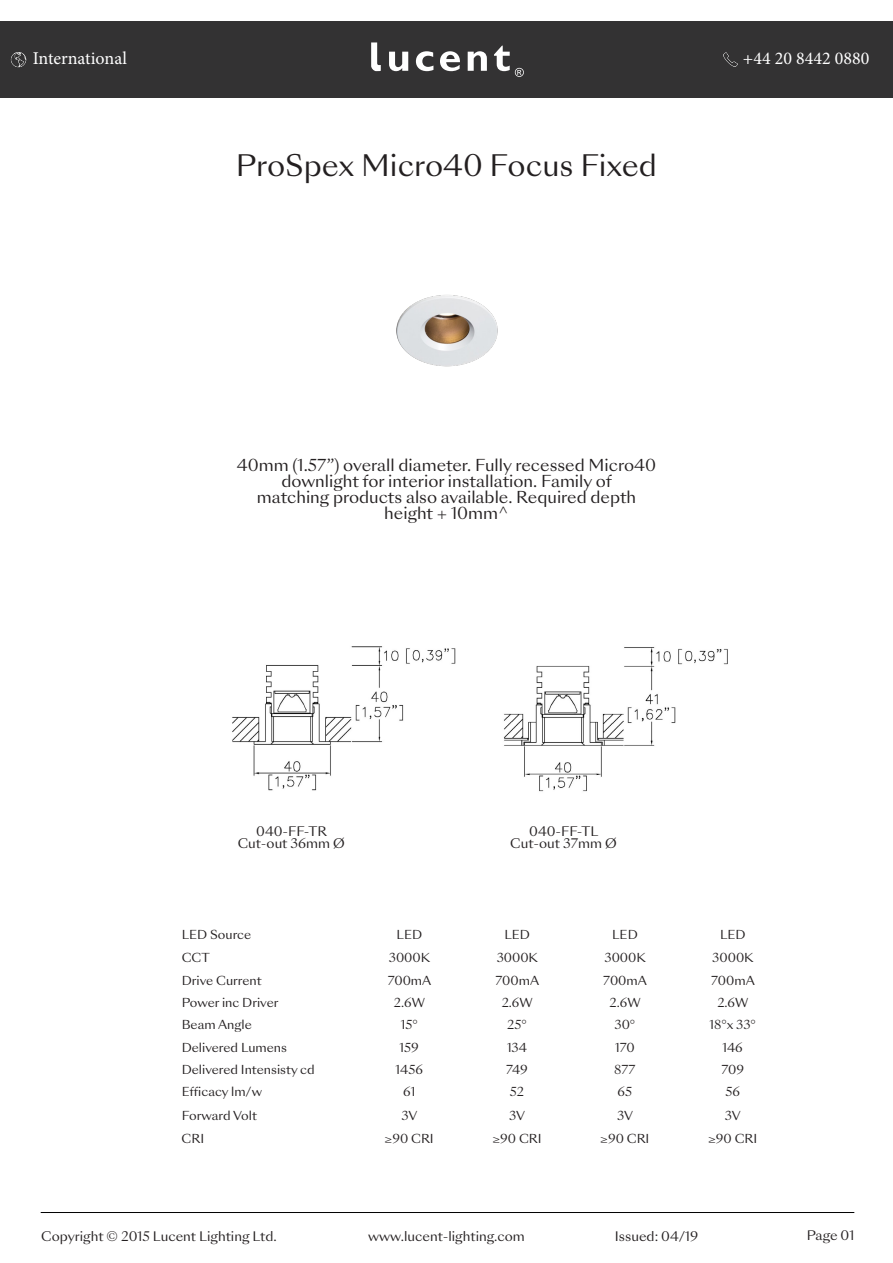
<style>
.page{position:relative;width:893px;height:1263px;background:#fff}
.page>*{position:absolute;margin:0;border:0;box-sizing:border-box;transform-origin:0 0}
.t1{font:28.65px "Sang Bleu Sunrise";color:#231f20}
.t2{font:18px "Minion Pro";color:#fff}
.t3{font:15.9px/15.9px "Sang Bleu Sunrise";color:#231f20;text-align:center}
.t4{font:12.75px/12.8px "Sang Bleu Sunrise";color:#231f20;text-align:center}
.t5{font:12px "Sang Bleu Sunrise";color:#231f20}
</style>
<div class="page">
<div style="left:0;top:21px;width:893px;height:77px;background:#333233"></div>
<img style="left:396px;top:295px;width:102px;height:72px">
<img style="left:232px;top:646px;width:224px;height:145px">
<hr style="left:41px;top:1212px;width:813px;height:1px;background:#000">
<svg style="left:389px;top:52px;width:19px;height:19px"></svg>
<svg style="left:416px;top:51px;width:17px;height:20px"></svg>
<svg style="left:440px;top:51px;width:20px;height:20px"></svg>
<svg style="left:468px;top:51px;width:19px;height:20px"></svg>
<svg style="left:371px;top:42px;width:10px;height:29px"></svg>
<svg style="left:494px;top:46px;width:30px;height:31px"></svg>
<img style="left:504px;top:647px;width:224px;height:145px">
<img style="left:11px;top:52px;width:15px;height:15px">
<img style="left:723px;top:52px;width:15px;height:15px">
<h2 class="t2" style="left:33px;top:47px;width:96px">International</h2>
<h2 class="t2" style="left:743px;top:47px;width:128px">+44 20 8442 0880</h2>
<h1 class="t1" style="left:236px;top:146px;width:423px">ProSpex Micro40 Focus Fixed</h1>
<h3 class="t3" style="left:237px;top:458px;width:421px">40mm (1.57”) overall diameter. Fully recessed Micro40 downlight for interior installation. Family of<br>matching products also available. Required depth height + 10mm^</h3>
<p class="t4" style="left:238px;top:825px;width:109px">040-FF-TR<br>Cut-out 36mm Ø</p>
<p class="t4" style="left:510px;top:825px;width:108px">040-FF-TL<br>Cut-out 37mm Ø</p>
<p class="t5" style="left:182px;top:926px;width:71px">LED Source</p>
<p class="t5" style="left:397px;top:926px;width:27px">LED</p>
<p class="t5" style="left:504px;top:926px;width:27px">LED</p>
<p class="t5" style="left:612px;top:926px;width:27px">LED</p>
<p class="t5" style="left:720px;top:926px;width:27px">LED</p>
<p class="t5" style="left:182px;top:949px;width:30px">CCT</p>
<p class="t5" style="left:389px;top:949px;width:43px">3000K</p>
<p class="t5" style="left:497px;top:949px;width:43px">3000K</p>
<p class="t5" style="left:604px;top:949px;width:43px">3000K</p>
<p class="t5" style="left:712px;top:949px;width:43px">3000K</p>
<p class="t5" style="left:182px;top:972px;width:81px">Drive Current</p>
<p class="t5" style="left:388px;top:972px;width:45px">700mA</p>
<p class="t5" style="left:495px;top:972px;width:45px">700mA</p>
<p class="t5" style="left:603px;top:972px;width:45px">700mA</p>
<p class="t5" style="left:711px;top:972px;width:45px">700mA</p>
<p class="t5" style="left:182px;top:994px;width:98px">Power inc Driver</p>
<p class="t5" style="left:394px;top:994px;width:33px">2.6W</p>
<p class="t5" style="left:502px;top:994px;width:33px">2.6W</p>
<p class="t5" style="left:610px;top:994px;width:33px">2.6W</p>
<p class="t5" style="left:717px;top:994px;width:33px">2.6W</p>
<p class="t5" style="left:182px;top:1017px;width:72px">Beam Angle</p>
<p class="t5" style="left:401px;top:1017px;width:18px">15°</p>
<p class="t5" style="left:507px;top:1017px;width:21px">25°</p>
<p class="t5" style="left:614px;top:1017px;width:22px">30°</p>
<p class="t5" style="left:709px;top:1017px;width:48px">18°x 33°</p>
<p class="t5" style="left:182px;top:1039px;width:107px">Delivered Lumens</p>
<p class="t5" style="left:400px;top:1039px;width:21px">159</p>
<p class="t5" style="left:507px;top:1039px;width:22px">134</p>
<p class="t5" style="left:615px;top:1039px;width:21px">170</p>
<p class="t5" style="left:722px;top:1039px;width:22px">146</p>
<p class="t5" style="left:182px;top:1061px;width:135px">Delivered Intensisty cd</p>
<p class="t5" style="left:395px;top:1061px;width:29px">1456</p>
<p class="t5" style="left:506px;top:1061px;width:23px">749</p>
<p class="t5" style="left:614px;top:1061px;width:23px">877</p>
<p class="t5" style="left:721px;top:1061px;width:24px">709</p>
<p class="t5" style="left:182px;top:1084px;width:82px">Efficacy lm/w</p>
<p class="t5" style="left:403px;top:1084px;width:14px">61</p>
<p class="t5" style="left:510px;top:1084px;width:16px">52</p>
<p class="t5" style="left:617px;top:1084px;width:16px">65</p>
<p class="t5" style="left:725px;top:1084px;width:16px">56</p>
<p class="t5" style="left:182px;top:1107px;width:77px">Forward Volt</p>
<p class="t5" style="left:401px;top:1107px;width:17px">3V</p>
<p class="t5" style="left:509px;top:1107px;width:17px">3V</p>
<p class="t5" style="left:617px;top:1107px;width:17px">3V</p>
<p class="t5" style="left:725px;top:1107px;width:17px">3V</p>
<p class="t5" style="left:182px;top:1130px;width:24px">CRI</p>
<p class="t5" style="left:385px;top:1130px;width:51px">≥90 CRI</p>
<p class="t5" style="left:492px;top:1130px;width:51px">≥90 CRI</p>
<p class="t5" style="left:600px;top:1130px;width:51px">≥90 CRI</p>
<p class="t5" style="left:708px;top:1130px;width:51px">≥90 CRI</p>
<p class="t4" style="left:41px;top:1230px;width:237px">Copyright © 2015 Lucent Lighting Ltd.</p>
<p class="t4" style="left:615px;top:1230px;width:85px">Issued: 04/19</p>
<p class="t4" style="left:807px;top:1230px;width:49px">Page 01</p>
<p class="t4" style="left:368px;top:1230px;width:158px">www.lucent-lighting.com</p>
</div>
